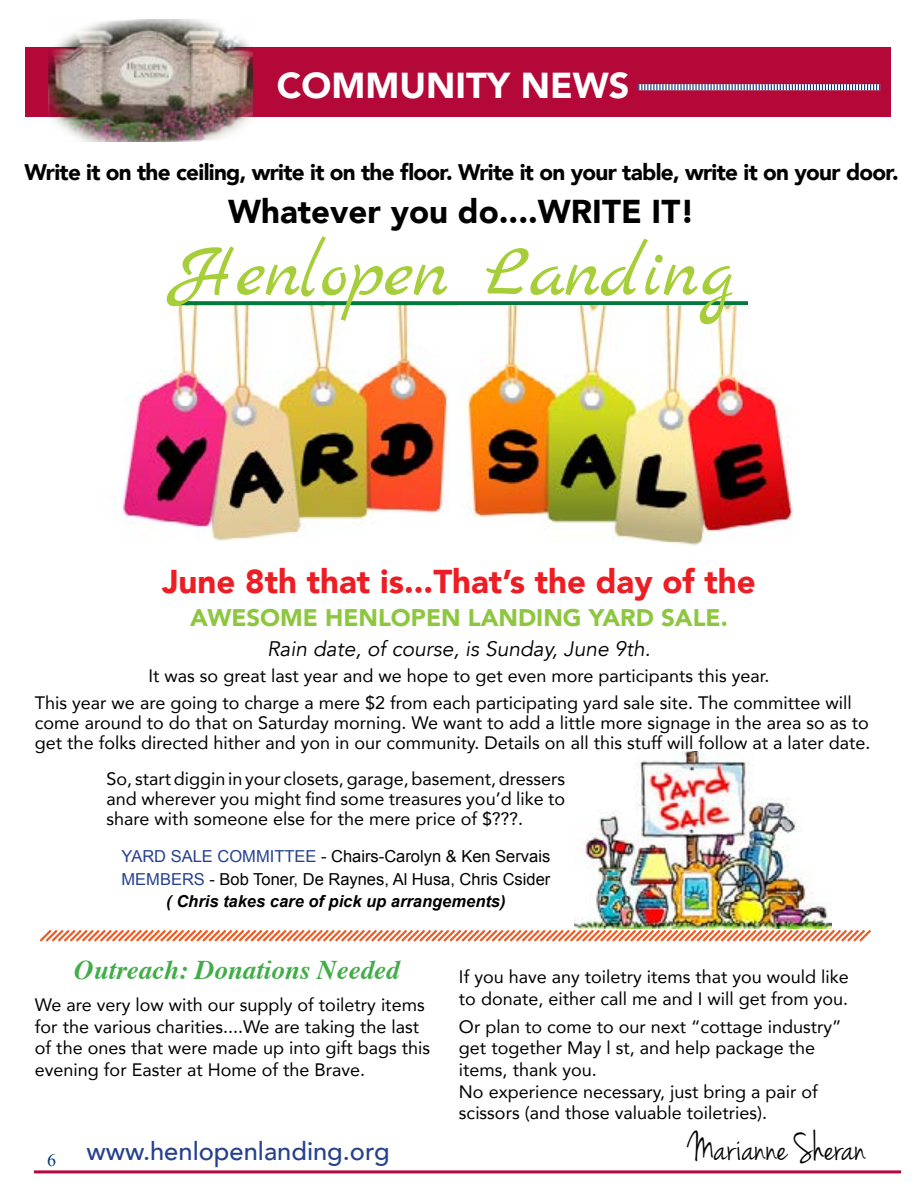
<style>
.page{position:relative;width:918px;height:1188px;background:#fff}
.page>*{position:absolute;margin:0;border:0;box-sizing:border-box;transform-origin:0 0}
.t1{font:76.2px "Marck Script";color:#a6ce39}
.t2{font:42px "Jenna Sue";color:#000}
.t3{font:900 36px "Avenir LT";color:#fff}
.t4{font:900 33px "Avenir";color:#ed1d24}
.t5{font:900 33px "Avenir";color:#000}
.t6{font:italic 700 27px "Times";color:#41ad49}
.t7{font:500 25.5px "Avenir";color:#25408f}
.t8{font:900 24px "Avenir";color:#8dc63f}
.t9{font:900 22.5px "Avenir";letter-spacing:-.03em;color:#000}
.t10{font:italic 21px "Avenir";color:#000}
.t11{font:18px/21.6px "Avenir";color:#000}
.t12{font:16.5px/22.5px "Arial";color:#000;text-align:center}
.s1{color:#25408f}
.s2{font-weight:700;font-style:italic}
</style>
<div class="page">
<div style="left:26px;top:48px;width:865px;height:69px;background:#b30838"></div>
<hr style="left:34px;top:1170px;width:867px;height:3px;background:#b30838">
<img style="left:49px;top:19px;width:203px;height:123px">
<svg style="left:638px;top:84px;width:242px;height:6px"></svg>
<img style="left:574px;top:751px;width:258px;height:176px">
<img style="left:115px;top:301px;width:334px;height:240px">
<svg style="left:177px;top:301px;width:571px;height:4px;background:#0c8145"></svg>
<img style="left:465px;top:305px;width:328px;height:240px">
<svg style="left:39px;top:927px;width:832px;height:15px"></svg>
<h3 class="t3" style="left:277px;top:64px;width:354px">COMMUNITY NEWS</h3>
<p class="t9" style="left:24px;top:152px;width:876px">Write it on the ceiling, write it on the floor. Write it on your table, write it on your door.</p>
<h3 class="t5" style="left:228px;top:183px;width:468px">Whatever you do....WRITE IT!</h3>
<h1 class="t1" style="left:174px;top:229px;width:561px">Henlopen Landing</h1>
<h3 class="t4" style="left:162px;top:553px;width:595px">June 8th that is...That’s the day of the</h3>
<h3 class="t8" style="left:190px;top:597px;width:539px">AWESOME HENLOPEN LANDING YARD SALE.</h3>
<p class="t10" style="left:267px;top:636px;width:385px">Rain date, of course, is Sunday, June 9th.</p>
<p class="t11" style="left:35px;top:662px;width:818px;line-height:26.5px;text-indent:114px">It was so great last year and we hope to get even more participants this year.<br>This year we are going to charge a mere $2 from each participating yard sale site. The committee will</p>
<p class="t11" style="left:35px;top:712px;width:837px;line-height:19.8px">come around to do that on Saturday morning. We want to add a little more signage in the area so as to get the folks directed hither and yon in our community. Details on all this stuff will follow at a later date.</p>
<p class="t11" style="left:107px;top:769px;width:460px;line-height:19.8px;text-align:justify">So, start diggin in your closets, garage, basement, dressers and wherever you might find some treasures you’d like to share with someone else for the mere price of $???.</p>
<p class="t12" style="left:122px;top:845px;width:430px"><span class="s1">YARD SALE COMMITTEE</span> - Chairs-Carolyn &amp; Ken Servais<br><span class="s1">MEMBERS</span> - Bob Toner, De Raynes, Al Husa, Chris Csider <span class="s2">( Chris takes care of pick up arrangements)</span></p>
<h3 class="t6" style="left:74px;top:944px;width:327px">Outreach: Donations Needed</h3>
<p class="t11" style="left:35px;top:994px;width:397px">We are very low with our supply of toiletry items for the various charities....We are taking the last of the ones that were made up into gift bags this evening for Easter at Home of the Brave.</p>
<p class="t11" style="left:459px;top:965px;width:391px">If you have any toiletry items that you would like to donate, either call me and I will get from you.</p>
<p class="t11" style="left:459px;top:1015px;width:384px">Or plan to come to our next “cottage industry” get together May l st, and help package the items, thank you.<br>No experience necessary, just bring a pair of scissors (and those valuable toiletries).</p>
<h3 class="t7" style="left:47px;top:1129px;width:344px"><sub>6</sub> www.henlopenlanding.org</h3>
<h2 class="t2" style="left:689px;top:1124px;width:179px">Marianne Sheran</h2>
</div>
